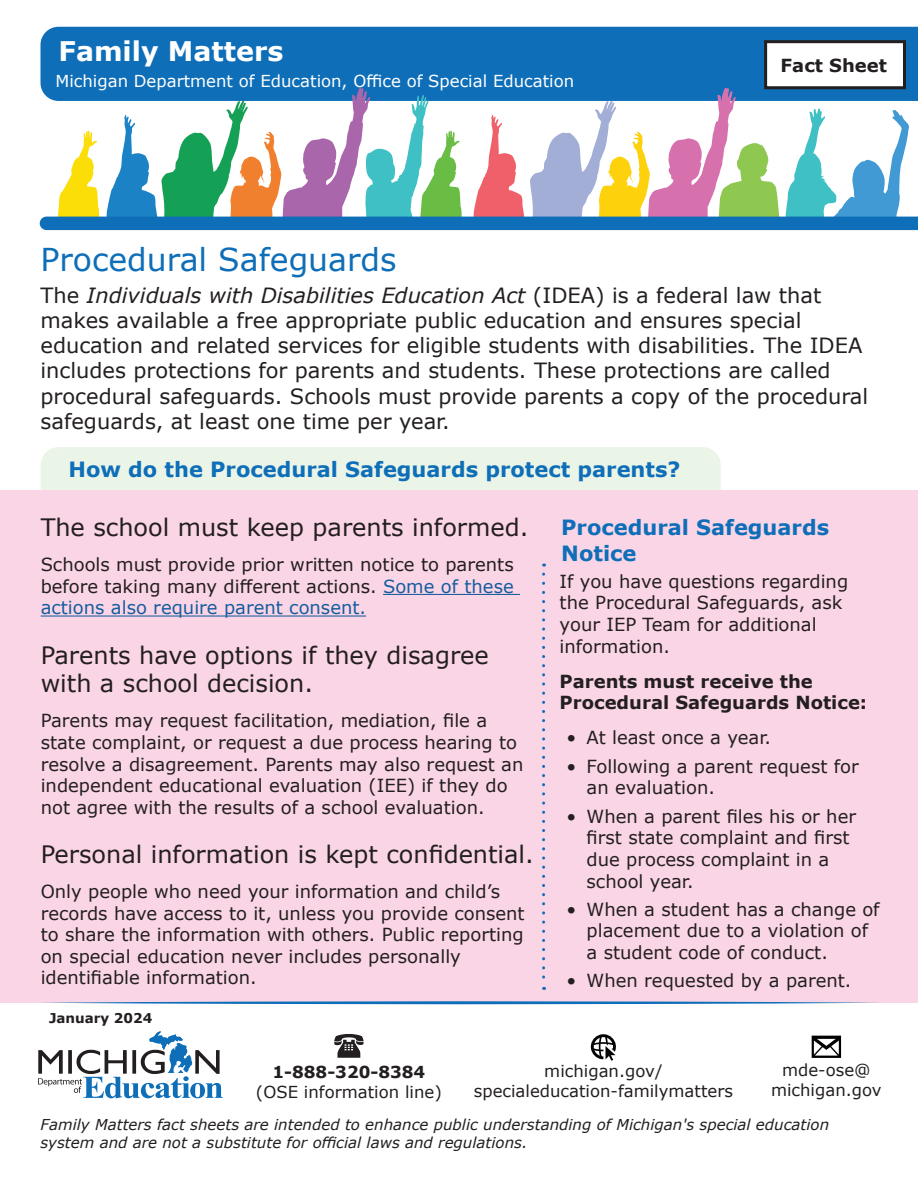
<style>
.page{position:relative;width:918px;height:1188px;background:#fff}
.page>*{position:absolute;margin:0;border:0;box-sizing:border-box;transform-origin:0 0}
.t1{font:31.5px "Verdana";color:#0e6eb8}
.t2{font:700 27px "Verdana";color:#fff}
.H4a{font:24px/28.8px "Verdana";color:#231f20}
.t3{font:21px/25.2px "Verdana";color:#231f20}
.H3a{font:700 21px "Verdana";color:#0e6eb8}
.H4b{font:700 21px/25.2px "Verdana";color:#0e6eb8}
.t4{font:18px/21.6px "Verdana";color:#231f20}
.FactSheet{font:700 18px/21.6px "Verdana";color:#231f20}
.t5{font:16.5px/19.8px "Verdana";color:#231f20;text-align:center}
.t6{font:16.5px "Verdana";color:#fff}
.t7{font:700 16.5px "Verdana";color:#231f20}
.FactSheet-2{font:italic 15px/18px "Verdana";color:#231f20}
.t8{font:700 13.5px "Verdana";color:#231f20}
.s1{font-style:italic}
.s2{color:#175d9e}
</style>
<div class="page">
<div style="left:41px;top:447px;width:680px;height:43px;background:#eaf4e7"></div>
<div style="left:0;top:490px;width:917px;height:513px;background:#fad5e5"></div>
<hr style="left:383px;top:594px;width:137px;height:1px;background:#175d9e">
<hr style="left:41px;top:616px;width:325px;height:1px;background:#175d9e">
<svg style="left:542px;top:574px;width:3px;height:416px"></svg>
<svg style="left:41px;top:1001px;width:838px;height:3px;background:#6195c9"></svg>
<div style="left:40px;top:27px;width:878px;height:61px;background:#0e6eb8"></div>
<svg style="left:40px;top:88px;width:878px;height:142px"></svg>
<div style="left:766px;top:42px;width:138px;height:46px;background:#fff"></div>
<div style="left:764px;top:40px;width:142px;height:49px;border:3px solid #231f20"></div>
<svg style="left:38px;top:1031px;width:185px;height:67px"></svg>
<svg style="left:334px;top:1034px;width:30px;height:24px"></svg>
<svg style="left:591px;top:1034px;width:25px;height:27px"></svg>
<svg style="left:812px;top:1036px;width:29px;height:22px"></svg>
<h1 class="t2" style="left:58px;top:32px;width:227px">Family Matters</h1>
<p class="t6" style="left:56px;top:70px;width:520px">Michigan Department of Education, Office of Special Education</p>
<p class="FactSheet" style="left:781px;top:54px;width:108px">Fact Sheet</p>
<h2 class="t1" style="left:40px;top:238px;width:358px">Procedural Safeguards</h2>
<p class="t3" style="left:40px;top:282px;width:829px">The <span class="s1">Individuals with Disabilities Education Act</span> (IDEA) is a federal law that makes available a free appropriate public education and ensures special education and related services for eligible students with disabilities. The IDEA includes protections for parents and students. These protections are called procedural safeguards. Schools must provide parents a copy of the procedural safeguards, at least one time per year.</p>
<h3 class="H3a" style="left:69px;top:454px;width:614px">How do the Procedural Safeguards protect parents?</h3>
<h4 class="H4a" style="left:41px;top:513px;width:489px">The school must keep parents informed.</h4>
<p class="t4" style="left:41px;top:554px;width:475px;text-align:justify">Schools must provide prior written notice to parents before taking many different actions. <span class="s2">Some of these actions also require parent consent.</span></p>
<h4 class="H4a" style="left:41px;top:640px;width:450px">Parents have options if they disagree with a school decision.</h4>
<p class="t4" style="left:41px;top:710px;width:484px">Parents may request facilitation, mediation, file a state complaint, or request a due process hearing to resolve a disagreement. Parents may also request an independent educational evaluation (IEE) if they do not agree with the results of a school evaluation.</p>
<h4 class="H4a" style="left:41px;top:839px;width:495px">Personal information is kept confidential.</h4>
<p class="t4" style="left:41px;top:880px;width:486px">Only people who need your information and child’s records have access to it, unless you provide consent to share the information with others. Public reporting on special education never includes personally identifiable information.</p>
<h4 class="H4b" style="left:561px;top:515px;width:269px">Procedural Safeguards<br>Notice</h4>
<p class="t4" style="left:560px;top:570px;width:290px">If you have questions regarding the Procedural Safeguards, ask your IEP Team for additional information.</p>
<p class="FactSheet" style="left:560px;top:670px;width:309px">Parents must receive the<br>Procedural Safeguards Notice:</p>
<p class="t4" style="left:566px;top:727px;width:206px">• At least once a year.</p>
<p class="t4" style="left:587px;top:755px;width:274px;text-indent:-20px">• Following a parent request for an evaluation.</p>
<p class="t4" style="left:587px;top:805px;width:271px;text-indent:-20px">• When a parent files his or her first state complaint and first due process complaint in a school year.</p>
<p class="t4" style="left:587px;top:898px;width:295px;text-indent:-20px">• When a student has a change of placement due to a violation of a student code of conduct.</p>
<p class="t4" style="left:566px;top:970px;width:287px">• When requested by a parent.</p>
<p class="t8" style="left:49px;top:1009px;width:105px">January 2024</p>
<p class="t5" style="left:474px;top:1061px;width:261px">michigan.gov/ specialeducation-familymatters</p>
<p class="t5" style="left:771px;top:1060px;width:112px">mde-ose@ michigan.gov</p>
<p class="FactSheet-2" style="left:40px;top:1115px;width:790px">Family Matters fact sheets are intended to enhance public understanding of Michigan's special education system and are not a substitute for official laws and regulations.</p>
<p class="t7" style="left:273px;top:1060px;width:154px">1-888-320-8384</p>
<p class="t5" style="left:256px;top:1081px;width:187px">(OSE information line)</p>
</div>
